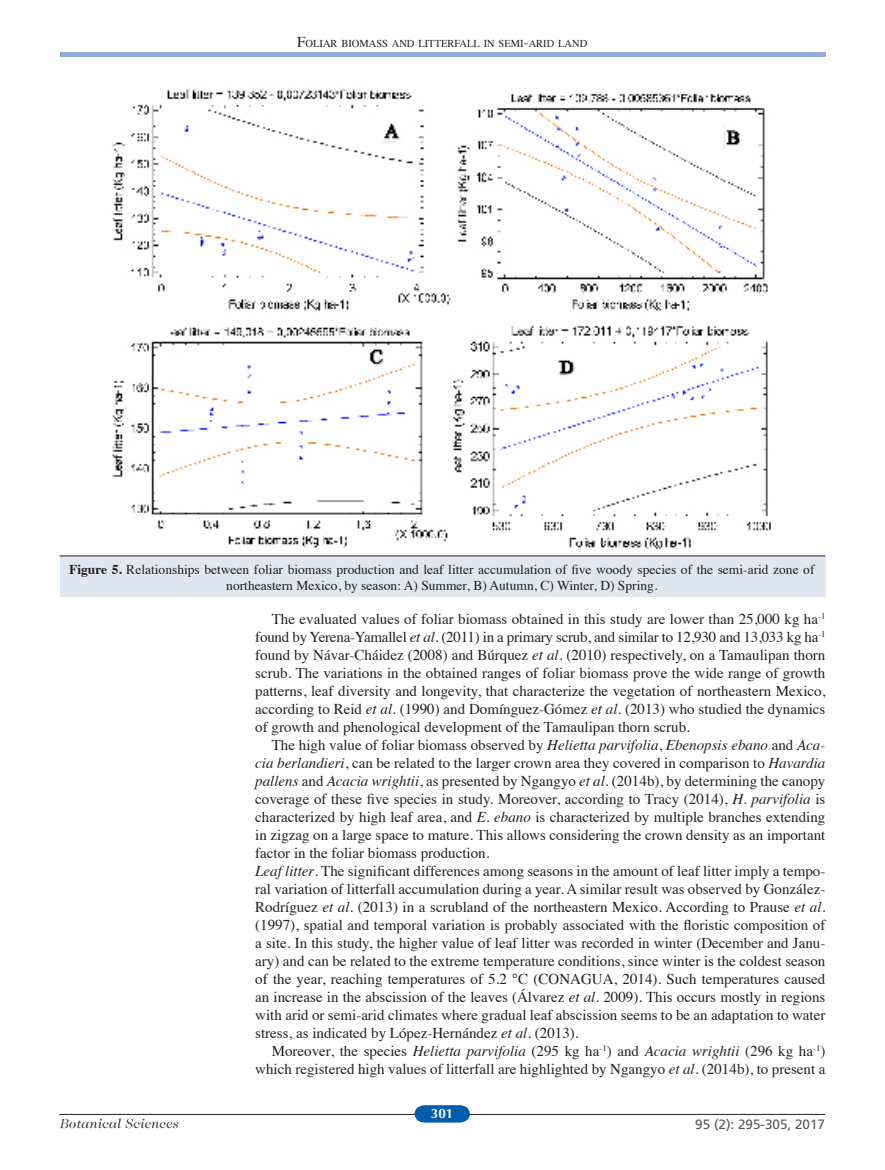
<style>
.page{position:relative;width:885px;height:1170px;background:#fff}
.page>*{position:absolute;margin:0;border:0;box-sizing:border-box;transform-origin:0 0}
.t1{font:15px/18px "Times";color:#231f20;text-align:justify}
.t2{font:13.5px/16.2px "Times";color:#231f20;text-align:center}
.t3{font:13.5px "Frutiger";color:#57585a}
.t4{font:700 13.5px "Optima";color:#fff}
.t5{font:10.5px "Times";color:#231f20}
.s1{font-size:15px}
.s2{font-weight:700}
.s3{font-style:italic}
</style>
<div class="page">
<hr style="left:59px;top:1113px;width:766px;height:1px;background:#231f20">
<svg style="left:414px;top:1105px;width:56px;height:17px"></svg>
<svg style="left:60px;top:1118px;width:118px;height:10px"></svg>
<img style="left:112px;top:89px;width:659px;height:461px">
<div style="left:60px;top:556px;width:765px;height:40px;background:#e1e6f3"></div>
<hr style="left:60px;top:555px;width:765px;height:1px;background:#231f20">
<div style="left:60px;top:52px;width:765px;height:5px;background:#95aad6"></div>
<p class="t5" style="left:297px;top:39px;width:291px"><span class="s1">F</span>OLIAR BIOMASS AND LITTERFALL IN SEMI<span class="s1">-</span>ARID LAND</p>
<p class="t2" style="left:69px;top:562px;width:746px"><span class="s2">Figure 5.</span> Relationships between foliar biomass production and leaf litter accumulation of five woody species of the semi-arid zone of northeastern Mexico, by season: A) Summer, B) Autumn, C) Winter, D) Spring.</p>
<p class="t1" style="left:255px;top:611px;width:571px;text-indent:16px">The evaluated values of foliar biomass obtained in this study are lower than 25,000 kg ha<sup>-1 </sup>found by Yerena-Yamallel <span class="s3">et al</span>. (2011) in a primary scrub, and similar to 12,930 and 13,033 kg ha<sup>-1 </sup>found by Návar-Cháidez (2008) and Búrquez <span class="s3">et al</span>. (2010) respectively, on a Tamaulipan thorn scrub. The variations in the obtained ranges of foliar biomass prove the wide range of growth patterns, leaf diversity and longevity, that characterize the vegetation of northeastern Mexico, according to Reid <span class="s3">et al</span>. (1990) and Domínguez-Gómez <span class="s3">et al</span>. (2013) who studied the dynamics of growth and phenological development of the Tamaulipan thorn scrub.</p>
<p class="t1" style="left:255px;top:737px;width:571px;text-align:left;text-indent:16px">The high value of foliar biomass observed by <span class="s3">Helietta parvifolia</span>, <span class="s3">Ebenopsis ebano</span> and <span class="s3">Aca&shy;cia berlandieri</span>, can be related to the larger crown area they covered in comparison to <span class="s3">Havardia pallens</span> and <span class="s3">Acacia wrightii</span>, as presented by Ngangyo <span class="s3">et al</span>. (2014b), by determining the canopy coverage of these five species in study. Moreover, according to Tracy (2014), <span class="s3">H. parvifolia</span> is characterized by high leaf area, and <span class="s3">E. ebano</span> is characterized by multiple branches extending in zigzag on a large space to mature. This allows considering the crown density as an important factor in the foliar biomass production.<br><span class="s3">Leaf litter</span>. The significant differences among seasons in the amount of leaf litter imply a tempo&shy;ral variation of litterfall accumulation during a year. A similar result was observed by González-Rodríguez <span class="s3">et al</span>. (2013) in a scrubland of the northeastern Mexico. According to Prause <span class="s3">et al</span>. (1997), spatial and temporal variation is probably associated with the floristic composition of a site. In this study, the higher value of leaf litter was recorded in winter (December and Janu&shy;ary) and can be related to the extreme temperature conditions, since winter is the coldest season of the year, reaching temperatures of 5.2 °C (CONAGUA, 2014). Such temperatures caused an increase in the abscission of the leaves (Álvarez <span class="s3">et al</span>. 2009). This occurs mostly in regions with arid or semi-arid climates where gradual leaf abscission seems to be an adaptation to water stress, as indicated by López-Hernández <span class="s3">et al</span>. (2013).</p>
<p class="t1" style="left:255px;top:1043px;width:571px;text-align:right">Moreover, the species <span class="s3">Helietta parvifolia</span> (295 kg ha<sup>-1</sup>) and <span class="s3">Acacia wrightii</span> (296 kg ha<sup>-1</sup>) which registered high values of litterfall are highlighted by Ngangyo <span class="s3">et al</span>. (2014b), to present a</p>
<p class="t4" style="left:431px;top:1105px;width:24px">301</p>
<p class="t3" style="left:695px;top:1115px;width:131px">95 (2): 295-305, 2017</p>
</div>
